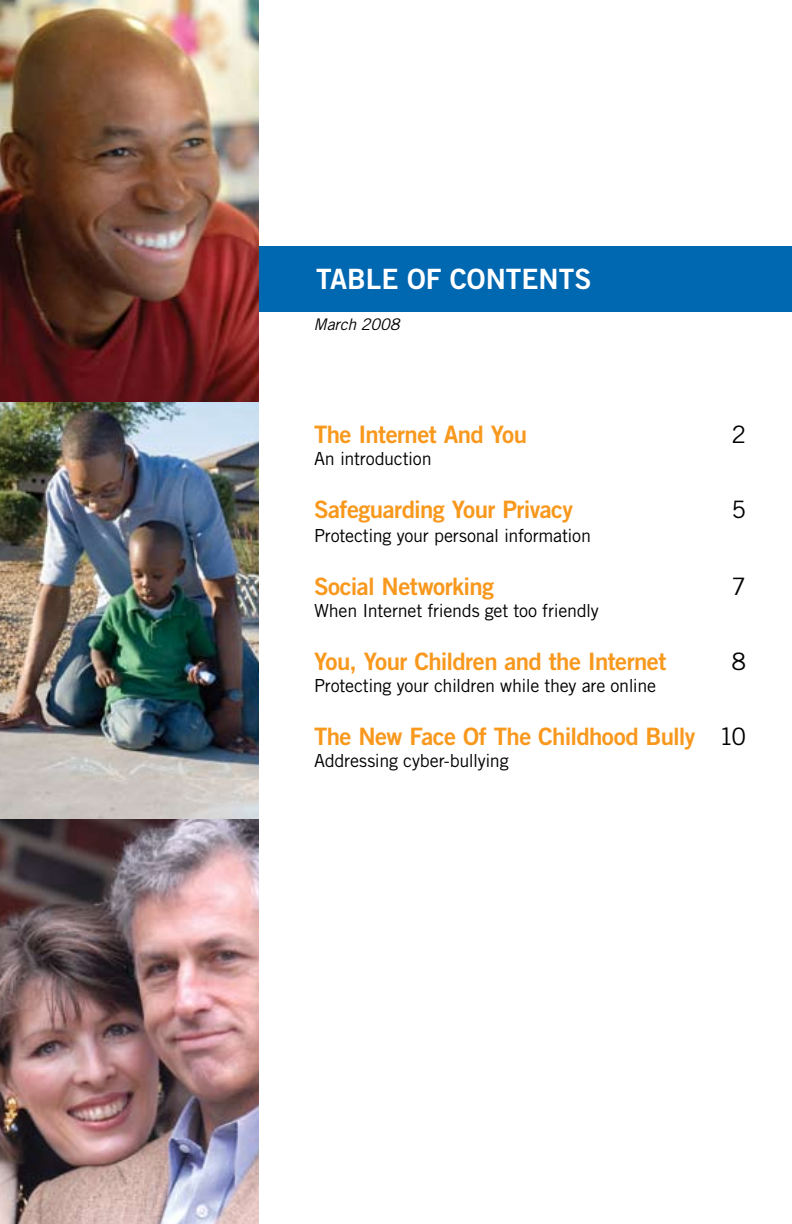
<style>
.page{position:relative;width:792px;height:1224px;background:#fff}
.page>*{position:absolute;margin:0;border:0;box-sizing:border-box;transform-origin:0 0}
.t1{font:28px "Trade Gothic Bold Two";color:#fff}
.t2{font:24px "Trade Gothic Bold Two";letter-spacing:-.025em;color:#f8981d}
.t3{font:24px "Trade Gothic";color:#000}
.t4{font:18px "Trade Gothic";letter-spacing:-.015em;color:#000}
.t5{font:italic 16px "Trade Gothic";letter-spacing:-.01em;color:#000}
.s1{font-family:"Trade Gothic";color:#000}
</style>
<div class="page">
<div style="left:0;top:246px;width:792px;height:65px;background:#0067b1"></div>
<img style="left:0;top:819px;width:259px;height:405px">
<img style="left:0;top:401px;width:259px;height:418px">
<img style="left:0;top:0;width:259px;height:401px">
<h1 class="t1" style="left:316px;top:261px;width:277px">Table of contents</h1>
<p class="t5" style="left:314px;top:315px;width:88px">March 2008</p>
<h2 class="t2" style="left:314px;top:420px;width:215px">The I nternet And You</h2>
<h2 class="t3" style="left:731px;top:420px;width:16px">2</h2>
<p class="t4" style="left:314px;top:448px;width:119px">An introduction</p>
<h2 class="t2" style="left:314px;top:495px;width:261px">Safeguarding Your Privacy</h2>
<h2 class="t3" style="left:732px;top:495px;width:16px">5</h2>
<p class="t4" style="left:314px;top:525px;width:279px">Protecting your personal information</p>
<h2 class="t2" style="left:314px;top:572px;width:182px">Social Networking</h2>
<h2 class="t3" style="left:732px;top:572px;width:16px">7</h2>
<p class="t4" style="left:314px;top:600px;width:286px">When Internet friends get too friendly</p>
<h2 class="t2" style="left:314px;top:647px;width:354px">You, Your Children and the I nternet</h2>
<h2 class="t3" style="left:732px;top:647px;width:16px">8</h2>
<p class="t4" style="left:314px;top:675px;width:344px">Protecting your children while they are online</p>
<h2 class="t2" style="left:314px;top:722px;width:434px">The New Face Of The Childhood Bully <span class="s1">10</span></h2>
<p class="t4" style="left:314px;top:750px;width:196px">Addressing cyber-bullying</p>
</div>
